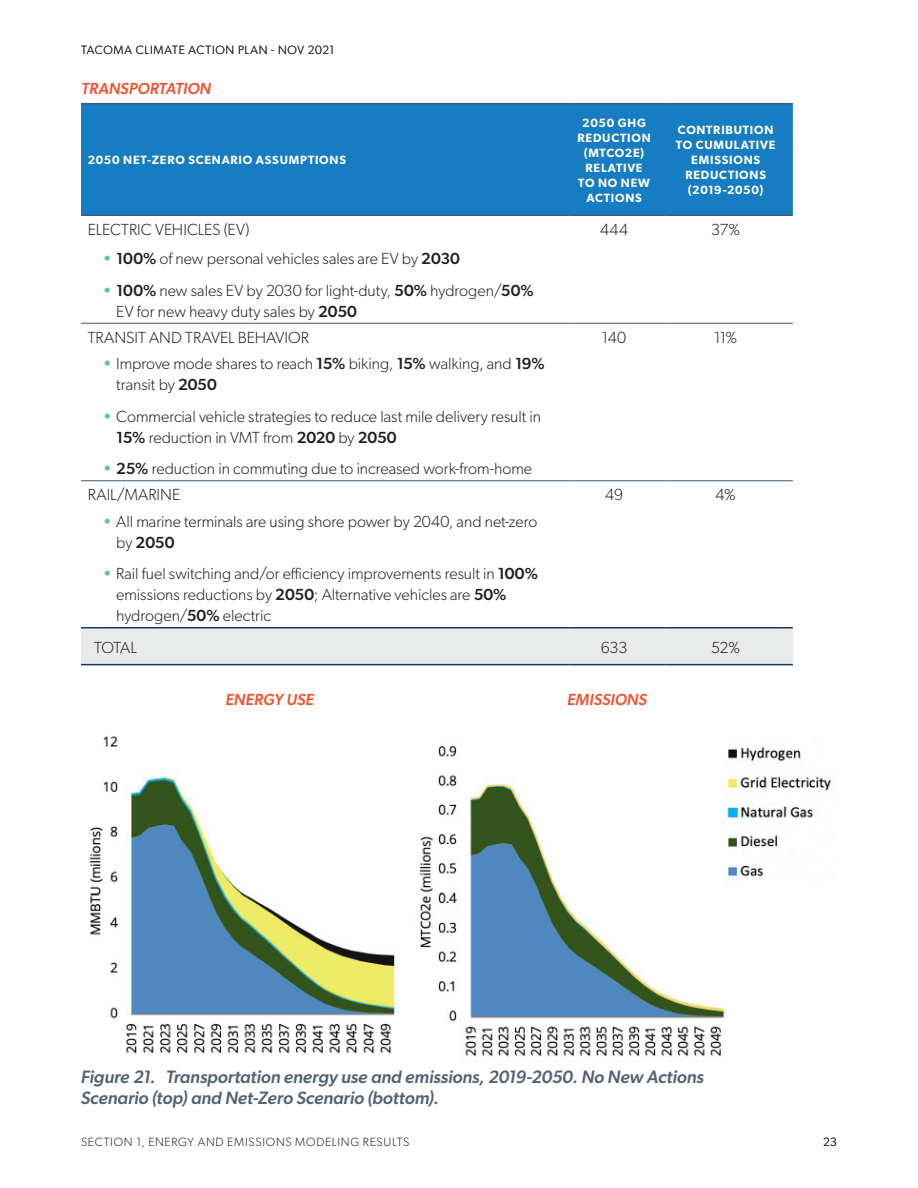
<style>
.page{position:relative;width:918px;height:1188px;background:#fff}
.page>*{position:absolute;margin:0;border:0;box-sizing:border-box;transform-origin:0 0}
.t1{font:italic 500 18px/21px "Gibson";letter-spacing:-.005em;color:#556272}
.Table_-_body{font:300 16.2px/21px "Gibson";color:#231f20}
.t2{font:italic 500 16.2px "Gibson";letter-spacing:.005em;color:#f05331}
.Table_-_Heading__L{font:600 12px/15px "Gibson";letter-spacing:.065em;color:#fff;text-align:center}
.t3{font:300 12px "Gibson";letter-spacing:.06em;color:#231f20}
.s1{font-weight:500;color:#57c3bc}
.s2{font-weight:500}
</style>
<div class="page">
<div style="left:81px;top:104px;width:712px;height:110px;background:#177dc2"></div>
<svg style="left:81px;top:322px;width:712px;height:160px"></svg>
<div style="left:81px;top:628px;width:712px;height:36px;background:#e9eaea"></div>
<hr style="left:81px;top:103px;width:489px;height:1px;background:#3d5b80">
<hr style="left:570px;top:103px;width:95px;height:1px;background:#3d5b80">
<hr style="left:665px;top:103px;width:128px;height:1px;background:#3d5b80">
<hr style="left:81px;top:214px;width:489px;height:2px;background:#3d5b80">
<hr style="left:570px;top:214px;width:95px;height:2px;background:#3d5b80">
<hr style="left:665px;top:214px;width:128px;height:2px;background:#3d5b80">
<hr style="left:81px;top:323px;width:489px;height:1px;background:#3d5b80">
<hr style="left:570px;top:323px;width:95px;height:1px;background:#3d5b80">
<hr style="left:665px;top:323px;width:128px;height:1px;background:#3d5b80">
<hr style="left:81px;top:480px;width:489px;height:1px;background:#3d5b80">
<hr style="left:570px;top:480px;width:95px;height:1px;background:#3d5b80">
<hr style="left:665px;top:480px;width:128px;height:1px;background:#3d5b80">
<hr style="left:81px;top:627px;width:489px;height:1px;background:#143968">
<hr style="left:570px;top:627px;width:95px;height:1px;background:#143968">
<hr style="left:665px;top:627px;width:128px;height:1px;background:#143968">
<hr style="left:81px;top:664px;width:489px;height:1px;background:#143968">
<hr style="left:570px;top:664px;width:95px;height:1px;background:#143968">
<hr style="left:665px;top:664px;width:128px;height:1px;background:#143968">
<img style="left:89px;top:736px;width:743px;height:321px">
<p class="t3" style="left:81px;top:43px;width:255px">TACOMA CLIMATE ACTION PLAN - NOV 2021</p>
<h4 class="t2" style="left:81px;top:79px;width:132px">TRANSPORTATION</h4>
<p class="Table_-_Heading__L" style="left:88px;top:152px;width:260px">2050 NET-ZERO SCENARIO ASSUMPTIONS</p>
<p class="Table_-_body" style="left:88px;top:219px;width:163px">ELECTRIC VEHICLES (EV)</p>
<p class="Table_-_body" style="left:103px;top:248px;width:359px"><span class="s1">•</span> <span class="s2">100%</span> of new personal vehicles sales are EV by <span class="s2">2030</span></p>
<p class="Table_-_body" style="left:116px;top:279px;width:419px;text-indent:-14px"><span class="s1">•</span> <span class="s2">100%</span> new sales EV by 2030 for light-duty, <span class="s2">50%</span> hydrogen/<span class="s2">50%<br></span>EV for new heavy duty sales by <span class="s2">2050</span></p>
<p class="Table_-_body" style="left:88px;top:327px;width:223px">TRANSIT AND TRAVEL BEHAVIOR</p>
<p class="Table_-_body" style="left:116px;top:353px;width:430px;text-indent:-14px"><span class="s1">•</span> Improve mode shares to reach <span class="s2">15%</span> biking, <span class="s2">15%</span> walking, and <span class="s2">19% </span>transit by <span class="s2">2050</span></p>
<p class="Table_-_body" style="left:116px;top:405px;width:426px;text-indent:-14px"><span class="s1">•</span> Commercial vehicle strategies to reduce last mile delivery result in<br><span class="s2">15%</span> reduction in VMT from <span class="s2">2020</span> by <span class="s2">2050</span></p>
<p class="Table_-_body" style="left:103px;top:458px;width:431px"><span class="s1">•</span> <span class="s2">25%</span> reduction in commuting due to increased work-from-home</p>
<p class="Table_-_body" style="left:88px;top:484px;width:94px">RAIL/MARINE</p>
<p class="Table_-_body" style="left:116px;top:510px;width:423px;text-indent:-14px"><span class="s1">•</span> All marine terminals are using shore power by 2040, and net-zero by <span class="s2">2050</span></p>
<p class="Table_-_body" style="left:116px;top:563px;width:423px;text-indent:-14px"><span class="s1">•</span> Rail fuel switching and/or efficiency improvements result in <span class="s2">100% </span>emissions reductions by <span class="s2">2050</span>; Alternative vehicles are <span class="s2">50% </span>hydrogen/<span class="s2">50%</span> electric</p>
<p class="Table_-_Heading__L" style="left:578px;top:115px;width:75px">2050 GHG<br>REDUCTION (MTCO2E)<br>RELATIVE<br>TO NO NEW<br>ACTIONS</p>
<p class="Table_-_Heading__L" style="left:676px;top:122px;width:101px">CONTRIBUTION<br>TO CUMULATIVE<br>EMISSIONS<br>REDUCTIONS (2019-2050)</p>
<p class="Table_-_body" style="left:600px;top:219px;width:29px">444</p>
<p class="Table_-_body" style="left:711px;top:219px;width:30px">37%</p>
<p class="Table_-_body" style="left:602px;top:327px;width:26px">140</p>
<p class="Table_-_body" style="left:714px;top:327px;width:25px">11%</p>
<p class="Table_-_body" style="left:605px;top:484px;width:19px">49</p>
<p class="Table_-_body" style="left:716px;top:484px;width:22px">4%</p>
<p class="Table_-_body" style="left:94px;top:636px;width:44px">TOTAL</p>
<p class="Table_-_body" style="left:601px;top:636px;width:28px">633</p>
<p class="Table_-_body" style="left:711px;top:636px;width:30px">52%</p>
<h4 class="t2" style="left:225px;top:690px;width:90px">ENERGY USE</h4>
<h4 class="t2" style="left:567px;top:690px;width:81px">EMISSIONS</h4>
<p class="t1" style="left:81px;top:1066px;width:624px">Figure 21. Transportation energy use and emissions, 2019-2050. No New Actions<br>Scenario (top) and Net-Zero Scenario (bottom).</p>
<p class="t3" style="left:81px;top:1135px;width:330px">SECTION 1, ENERGY AND EMISSIONS MODELING RESULTS</p>
<p class="t3" style="left:823px;top:1135px;width:15px">23</p>
</div>
